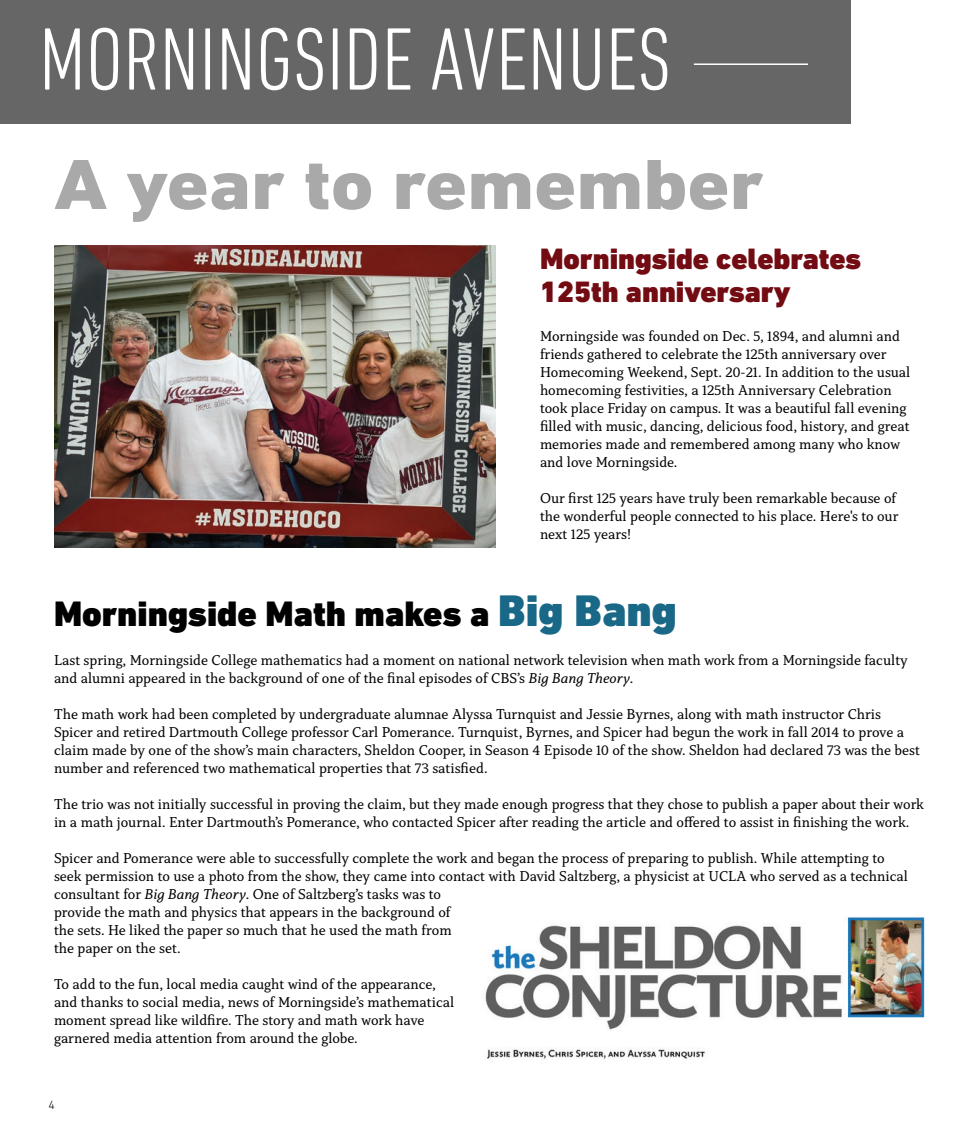
<style>
.page{position:relative;width:972px;height:1134px;background:#fff}
.page>*{position:absolute;margin:0;border:0;box-sizing:border-box;transform-origin:0 0}
.t1{font:300 condensed 90px "DIN Next LT Pro";color:#fff}
.t2{font:800 72px "DIN Next LT Pro";color:#a9a9a9;scale:1.1 1}
.t3{font:900 36px "DIN Next LT Pro";color:#000}
.t4{font:900 30px/33px "DIN Next LT Pro";color:#730b12}
.t5{font:15px/18px "Capitolina";color:#000}
.t6{font:300 12px "DIN Next LT Pro";color:#000}
.s1{font-size:45px;color:#1a6887}
.s2{font-style:italic}
</style>
<div class="page">
<img style="left:485px;top:917px;width:440px;height:142px">
<img style="left:54px;top:246px;width:441px;height:301px">
<div style="left:0;top:0;width:850px;height:124px;background:#666"></div>
<hr style="left:694px;top:63px;width:114px;height:2px;background:#fff">
<h1 class="t1" style="left:39px;top:8px;width:634px">MORNINGSIDE AVENUES</h1>
<h2 class="t2" style="left:54px;top:142px;width:647px">A year to remember</h2>
<h3 class="t4" style="left:540px;top:242px;width:323px">Morningside celebrates<br>125th anniversary</h3>
<p class="t5" style="left:540px;top:327px;width:372px">Morningside was founded on Dec. 5, 1894, and alumni and friends gathered to celebrate the 125th anniversary over Homecoming Weekend, Sept. 20-21. In addition to the usual homecoming festivities, a 125th Anniversary Celebration took place Friday on campus. It was a beautiful fall evening filled with music, dancing, delicious food, history, and great memories made and remembered among many who know and love Morningside.</p>
<p class="t5" style="left:540px;top:489px;width:360px">Our first 125 years have truly been remarkable because of the wonderful people connected to his place. Here's to our next 125 years!</p>
<h3 class="t3" style="left:54px;top:592px;width:625px">Morningside Math makes a <span class="s1">Big Bang</span></h3>
<p class="t5" style="left:54px;top:651px;width:855px">Last spring, Morningside College mathematics had a moment on national network television when math work from a Morningside faculty and alumni appeared in the background of one of the final episodes of CBS’s <span class="s2">Big Bang Theory</span>.</p>
<p class="t5" style="left:54px;top:705px;width:867px">The math work had been completed by undergraduate alumnae Alyssa Turnquist and Jessie Byrnes, along with math instructor Chris Spicer and retired Dartmouth College professor Carl Pomerance. Turnquist, Byrnes, and Spicer had begun the work in fall 2014 to prove a claim made by one of the show’s main characters, Sheldon Cooper, in Season 4 Episode 10 of the show. Sheldon had declared 73 was the best number and referenced two mathematical properties that 73 satisfied.</p>
<p class="t5" style="left:54px;top:795px;width:872px">The trio was not initially successful in proving the claim, but they made enough progress that they chose to publish a paper about their work in a math journal. Enter Dartmouth’s Pomerance, who contacted Spicer after reading the article and offered to assist in finishing the work.</p>
<p class="t5" style="left:54px;top:849px;width:855px">Spicer and Pomerance were able to successfully complete the work and began the process of preparing to publish. While attempting to seek permission to use a photo from the show, they came into contact with David Saltzberg, a physicist at UCLA who served as a technical consultant for <span class="s2">Big Bang Theory</span>. One of Saltzberg’s tasks was to<br>provide the math and physics that appears in the background of<br>the sets. He liked the paper so much that he used the math from<br>the paper on the set.</p>
<p class="t5" style="left:54px;top:975px;width:402px">To add to the fun, local media caught wind of the appearance, and thanks to social media, news of Morningside’s mathematical moment spread like wildfire. The story and math work have garnered media attention from around the globe.</p>
<p class="t6" style="left:48px;top:1098px;width:8px">4</p>
</div>
